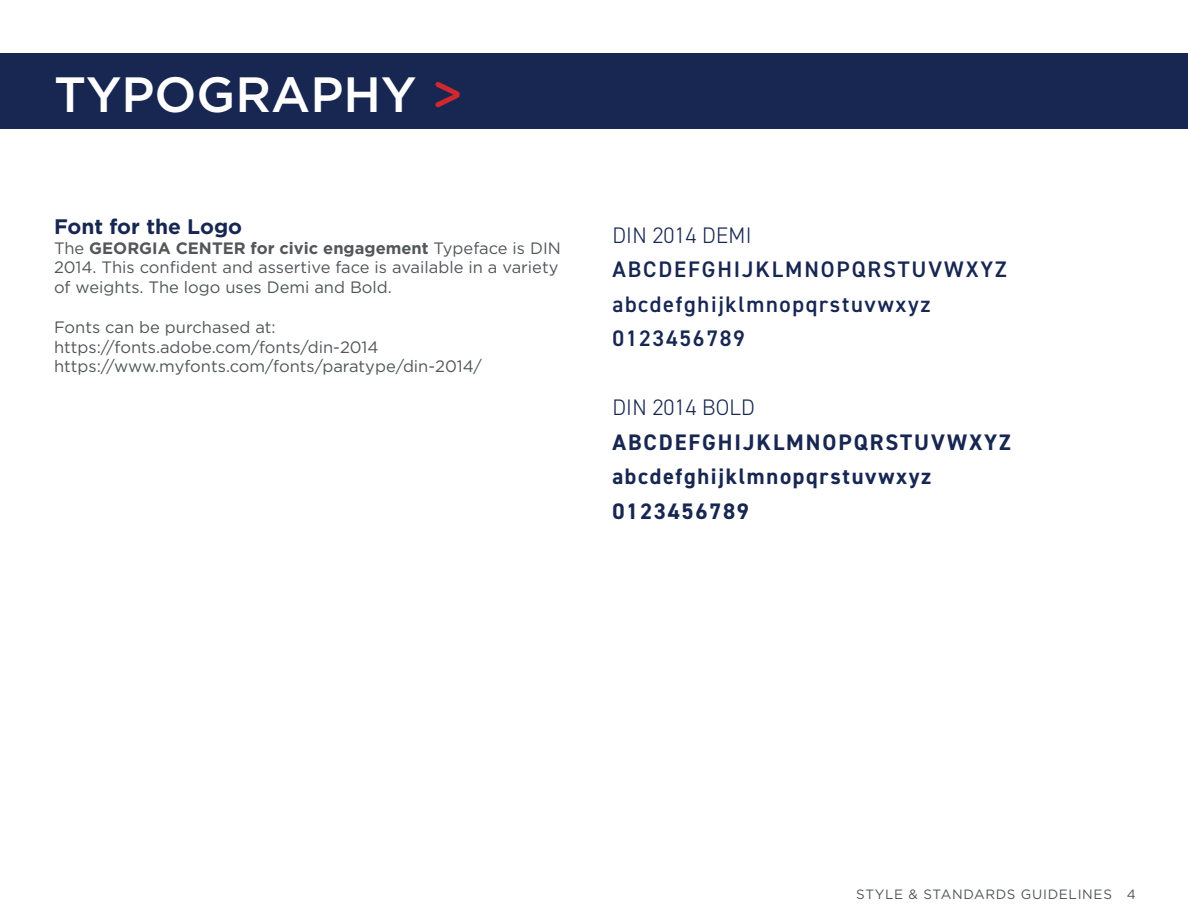
<style>
.page{position:relative;width:1188px;height:918px;background:#fff}
.page>*{position:absolute;margin:0;border:0;box-sizing:border-box;transform-origin:0 0}
.t1{font:500 49.5px "Gotham";color:#fff}
.t2{font:600 22.5px/34.5px "DIN2014";letter-spacing:.075em;color:#172752}
.t3{font:700 22.5px/34.5px "DIN2014";letter-spacing:.075em;color:#172752}
.t4{font:300 22.5px "DIN2014";letter-spacing:.01em;color:#172752}
.t5{font:700 21px "Gotham";color:#172752}
.t6{font:16.5px/19.8px "Gotham";color:#535759}
.t7{font:13.5px "Gotham";letter-spacing:.05em;color:#535759}
.s1{font-family:"Gotham Rounded";color:#d1282f}
.s2{font-weight:700}
</style>
<div class="page">
<div style="left:0;top:53px;width:1188px;height:76px;background:#172752"></div>
<h1 class="t1" style="left:54px;top:66px;width:410px">TYPOGRAPHY <span class="s1">&gt;</span></h1>
<p class="t5" style="left:54px;top:214px;width:190px">Font for the Logo</p>
<p class="t6" style="left:54px;top:238px;width:508px">The <span class="s2">GEORGIA CENTER for civic engagement</span> Typeface is DIN<br>2014. This confident and assertive face is available in a variety of weights. The logo uses Demi and Bold.</p>
<p class="t6" style="left:54px;top:317px;width:429px">Fonts can be purchased at: https://fonts.adobe.com/fonts/din-2014 https://www.myfonts.com/fonts/paratype/din-2014/</p>
<h2 class="t4" style="left:612px;top:221px;width:141px">DIN 2014 DEMI</h2>
<h2 class="t2" style="left:612px;top:252px;width:396px">ABCDEFGHIJKLMNOPQRSTUVWXYZ abcdefghijklmnopqrstuvwxyz<br>0123456789</h2>
<h2 class="t4" style="left:612px;top:394px;width:144px">DIN 2014 BOLD</h2>
<h2 class="t3" style="left:612px;top:424px;width:400px">ABCDEFGHIJKLMNOPQRSTUVWXYZ abcdefghijklmnopqrstuvwxyz<br>0123456789</h2>
<p class="t7" style="left:856px;top:886px;width:281px">STYLE &amp; STANDARDS GUIDELINES 4</p>
</div>
